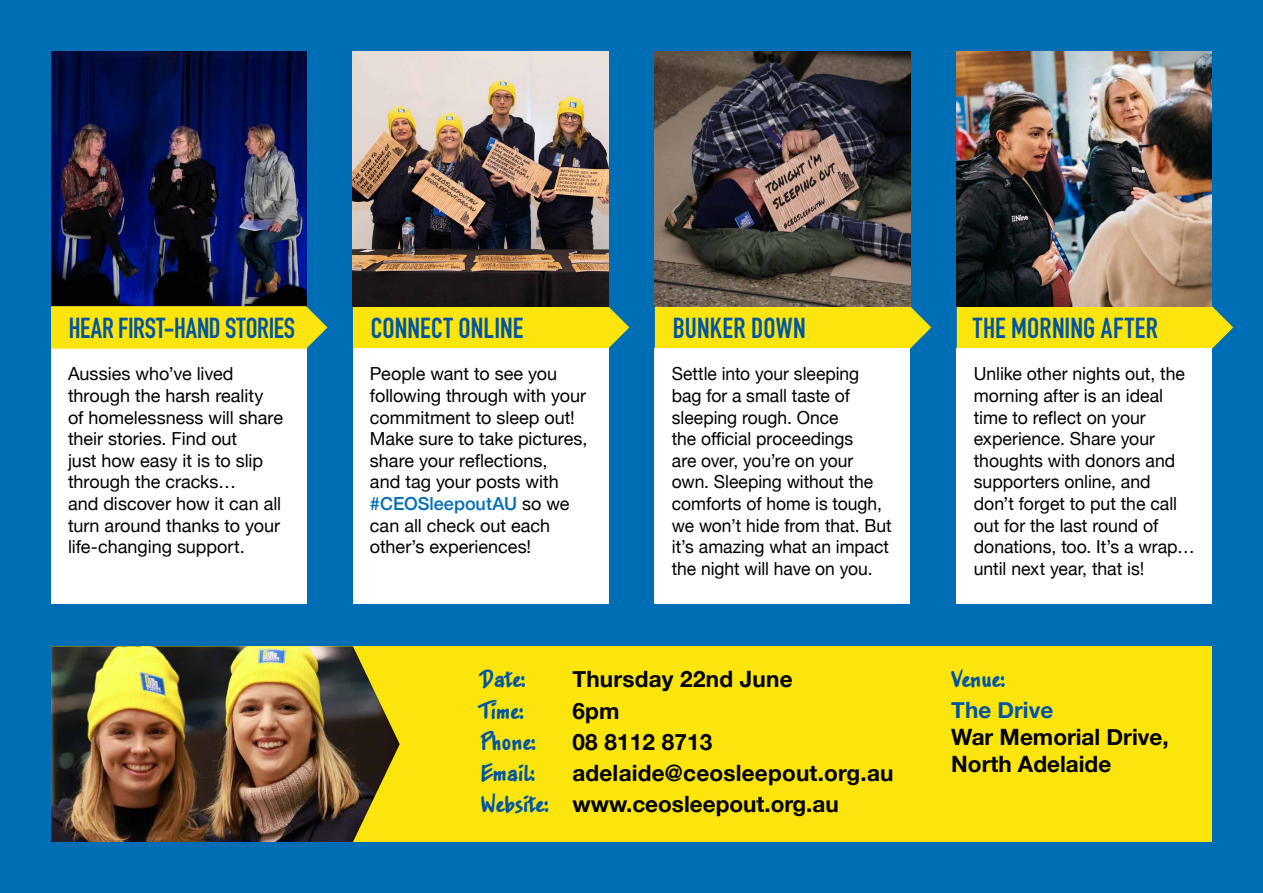
<style>
.page{position:relative;width:1263px;height:893px;background:#006eb5}
.page>*{position:absolute;margin:0;border:0;box-sizing:border-box;transform-origin:0 0}
.t1{font:700 28.5px "DIN Condensed";color:#0055a3}
.t2{font:700 22.5px/31.2px "Helvetica Neue";letter-spacing:.01em;color:#000}
.t3{font:700 22.5px "Jakob";letter-spacing:.01em;color:#0055a3}
.t4{font:700 22.5px "Helvetica Neue";color:#0055a3}
.t5{font:18px/21.6px "Helvetica Neue";color:#000}
.s1{font-weight:500;color:#006eb5}
.s2{font-family:"Jakob";color:#0055a3}
</style>
<div class="page">
<img style="left:51px;top:51px;width:255px;height:255px">
<div style="left:51px;top:349px;width:255px;height:255px;background:#fff"></div>
<div style="left:51px;top:646px;width:1161px;height:196px;background:#fce50c"></div>
<svg style="left:51px;top:306px;width:276px;height:43px;background:#f2e013"></svg>
<svg style="left:353px;top:306px;width:276px;height:43px;background:#eedc17"></svg>
<svg style="left:655px;top:306px;width:276px;height:43px;background:#efde18"></svg>
<svg style="left:957px;top:306px;width:276px;height:43px;background:#efde18"></svg>
<img style="left:353px;top:51px;width:255px;height:255px">
<div style="left:353px;top:349px;width:255px;height:255px;background:#fff"></div>
<img style="left:655px;top:51px;width:255px;height:255px">
<div style="left:655px;top:349px;width:255px;height:255px;background:#fff"></div>
<img style="left:957px;top:51px;width:255px;height:255px">
<div style="left:957px;top:349px;width:255px;height:255px;background:#fff"></div>
<img style="left:51px;top:646px;width:349px;height:196px">
<h1 class="t1" style="left:69px;top:308px;width:228px">HEAR FIRST-HAND STORIES</h1>
<p class="t5" style="left:68px;top:364px;width:217px">Aussies who’ve lived through the harsh reality of homelessness will share their stories. Find out<br>just how easy it is to slip through the cracks…<br>and discover how it can all turn around thanks to your life-changing support.</p>
<h1 class="t1" style="left:371px;top:308px;width:154px">CONNECT ONLINE</h1>
<p class="t5" style="left:370px;top:364px;width:219px">People want to see you following through with your commitment to sleep out!<br>Make sure to take pictures, share your reflections,<br>and tag your posts with <span class="s1">#CEOSleepoutAU</span> so we can all check out each other’s experiences!</p>
<h1 class="t1" style="left:673px;top:308px;width:134px">BUNKER DOWN</h1>
<p class="t5" style="left:672px;top:364px;width:221px">Settle into your sleeping bag for a small taste of sleeping rough. Once<br>the official proceedings<br>are over, you’re on your own. Sleeping without the comforts of home is tough, we won’t hide from that. But it’s amazing what an impact the night will have on you.</p>
<p class="t3" style="left:480px;top:662px;width:47px">Date:</p>
<p class="t2" style="left:572px;top:664px;width:222px">Thursday 22nd June</p>
<p class="t3" style="left:480px;top:694px;width:45px">Time:</p>
<p class="t2" style="left:572px;top:696px;width:49px">6pm</p>
<p class="t3" style="left:480px;top:725px;width:57px">Phone:</p>
<p class="t2" style="left:572px;top:727px;width:142px">08 8112 8713</p>
<p class="t3" style="left:480px;top:756px;width:56px">Email:</p>
<p class="t2" style="left:480px;top:758px;width:414px;text-indent:92px">adelaide@ceosleepout.org.au<br><span class="s2">Website:</span> www.ceosleepout.org.au</p>
<h1 class="t1" style="left:973px;top:308px;width:186px">THE MORNING AFTER</h1>
<p class="t5" style="left:974px;top:364px;width:222px">Unlike other nights out, the morning after is an ideal time to reflect on your experience. Share your thoughts with donors and supporters online, and don’t forget to put the call out for the last round of donations, too. It’s a wrap… until next year, that is!</p>
<p class="t3" style="left:951px;top:662px;width:55px">Venue:</p>
<p class="t4" style="left:951px;top:692px;width:104px">The Drive</p>
<p class="t2" style="left:951px;top:724px;width:219px;line-height:27px">War Memorial Drive,<br>North Adelaide</p>
</div>
